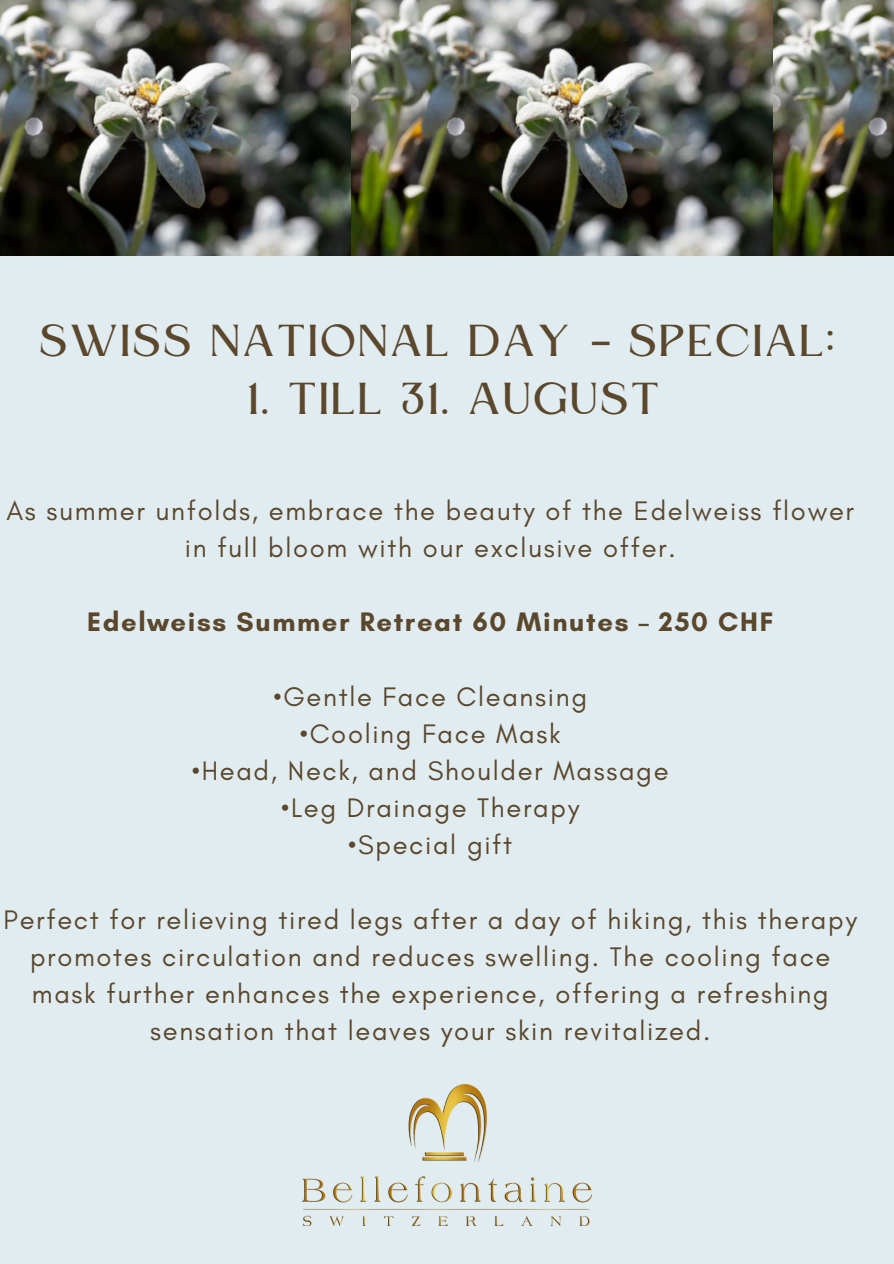
<style>
.page{position:relative;width:894px;height:1264px;background:#fff}
.page>*{position:absolute;margin:0;border:0;box-sizing:border-box;transform-origin:0 0}
.t1{font:41.7px "Kingred Serif";letter-spacing:.055em;color:#5a472c}
.t2{font:27.3px/37.2px "Glacial Indifference";letter-spacing:.06em;color:#5a472c;text-align:center}
.t3{font:700 27.3px "Glacial Indifference";letter-spacing:.06em;color:#5a472c}
.s1{font-family:"Noto Sans Gurmukhi"}
</style>
<div class="page">
<div style="left:0;top:0;width:893px;height:1263px;background:#e1ecf1"></div>
<img style="left:0;top:0;width:893px;height:255px">
<img style="left:302px;top:1084px;width:289px;height:141px">
<p class="t1" style="left:41px;top:325px;width:796px">SWISS NATIONAL DAY <span class="s1">–</span> SPECIAL:</p>
<p class="t1" style="left:249px;top:382px;width:413px">1. TILL 31. AUGUST</p>
<h1 class="t2" style="left:6px;top:492px;width:849px">As summer unfolds, embrace the beauty of the Edelweiss flower in full bloom with our exclusive offer.</h1>
<p class="t3" style="left:87px;top:605px;width:687px">Edelweiss Summer Retreat 60 Minutes – 250 CHF</p>
<h2 class="t2" style="left:273px;top:677px;width:315px">•Gentle Face Cleansing</h2>
<p class="t2" style="left:300px;top:714px;width:262px">•Cooling Face Mask</p>
<p class="t2" style="left:192px;top:752px;width:478px">•Head, Neck, and Shoulder Massage</p>
<p class="t2" style="left:281px;top:789px;width:299px">•Leg Drainage Therapy</p>
<p class="t2" style="left:348px;top:826px;width:165px">•Special gift</p>
<p class="t2" style="left:4px;top:900px;width:854px">Perfect for relieving tired legs after a day of hiking, this therapy promotes circulation and reduces swelling. The cooling face mask further enhances the experience, offering a refreshing sensation that leaves your skin revitalized.</p>
</div>
